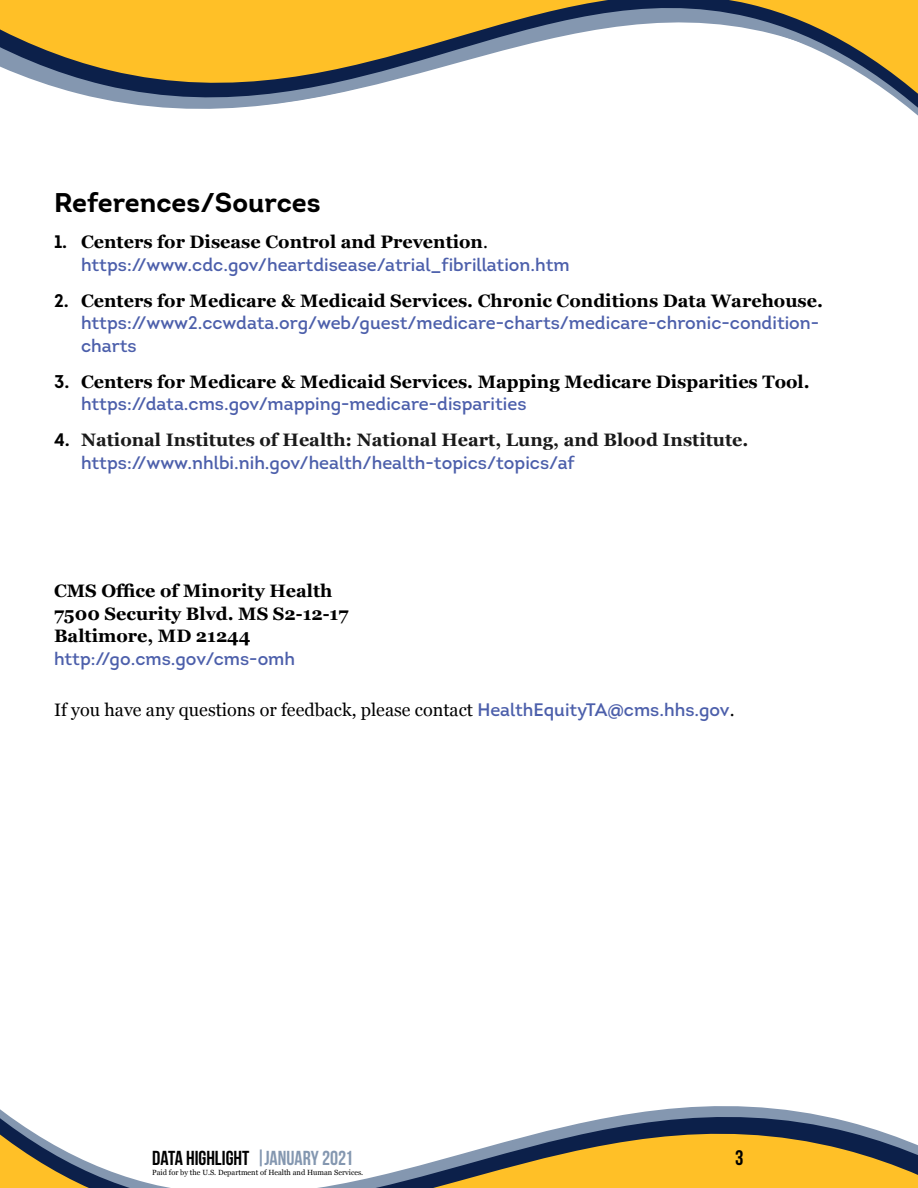
<style>
.page{position:relative;width:918px;height:1188px;background:#fff}
.page>*{position:absolute;margin:0;border:0;box-sizing:border-box;transform-origin:0 0}
.SUBHEAD{font:700 27px "Intro";color:#000}
.t1{font:21px "Bebas Neue";color:#000}
.t2{font:20.25px "Bebas Neue";letter-spacing:-.005em;color:#000}
.BODY{font:18px/22.5px "Intro";color:#4c5fab}
.BODY-2{font:700 18px/22.5px "Georgia";color:#000}
.t3{font:700 18px/22.5px "Georgia";color:#1a1a1a}
.BODY-3{font:18px "Georgia";color:#000}
.t4{font:7.5px "Georgia";color:#000}
.s1{font-weight:700;color:#000}
.s2{font-family:"Georgia";font-weight:700;color:#000}
.s3{font-family:"Georgia";color:#000}
.s4{font-family:"Intro"}
.s5{font-family:"Intro";font-weight:400;color:#4c5fab}
.s6{font-family:"Intro";color:#000}
.s7{font-family:"Intro";color:#4c5fab}
.s8{color:#8497b0}
</style>
<div class="page">
<svg style="left:0;top:1106px;width:918px;height:82px"></svg>
<svg style="left:0;top:0;width:918px;height:116px"></svg>
<p class="SUBHEAD" style="left:54px;top:186px;width:268px">References/Sources</p>
<p class="BODY" style="left:81px;top:231px;width:490px;text-indent:-27px"><span class="s1">1.</span> <span class="s2">Centers for Disease Control and Prevention</span><span class="s3">. </span>https://www.cdc.gov/heartdisease/atrial_fibrillation.htm</p>
<p class="BODY" style="left:81px;top:289px;width:744px;text-indent:-27px"><span class="s1">2.</span> <span class="s2">Centers for Medicare &amp; Medicaid Services. Chronic Conditions Data Warehouse. </span>https://www2.ccwdata.org/web/guest/medicare-charts/medicare-chronic-condition&shy;charts</p>
<p class="BODY-2" style="left:81px;top:370px;width:730px;text-indent:-27px"><span class="s4">3.</span> Centers for Medicare &amp; Medicaid Services. Mapping Medicare Disparities Tool. <span class="s5">https://data.cms.gov/mapping-medicare-disparities</span></p>
<p class="t3" style="left:81px;top:428px;width:669px;text-indent:-27px"><span class="s6">4.</span> National Institutes of Health: National Heart, Lung, and Blood Institute. <span class="s5">https://www.nhlbi.nih.gov/health/health-topics/topics/af</span></p>
<p class="BODY-2" style="left:54px;top:579px;width:280px">CMS Office of Minority Health</p>
<p class="BODY-2" style="left:54px;top:601px;width:296px">7500 Security Blvd. MS S2-12-17</p>
<p class="BODY-2" style="left:54px;top:624px;width:198px">Baltimore, MD 21244</p>
<p class="BODY" style="left:54px;top:647px;width:243px">http://go.cms.gov/cms-omh</p>
<p class="BODY-3" style="left:54px;top:696px;width:682px">If you have any questions or feedback, please contact <span class="s7">HealthEquityTA@cms.hhs.gov</span>.</p>
<p class="t2" style="left:152px;top:1147px;width:203px">DATA HIGHLIGHT <span class="s8">|JANUARY 2021</span></p>
<p class="t1" style="left:735px;top:1146px;width:10px">3</p>
<p class="t4" style="left:152px;top:1167px;width:213px">Paid for by the U.S. Department of Health and Human Services.</p>
</div>
